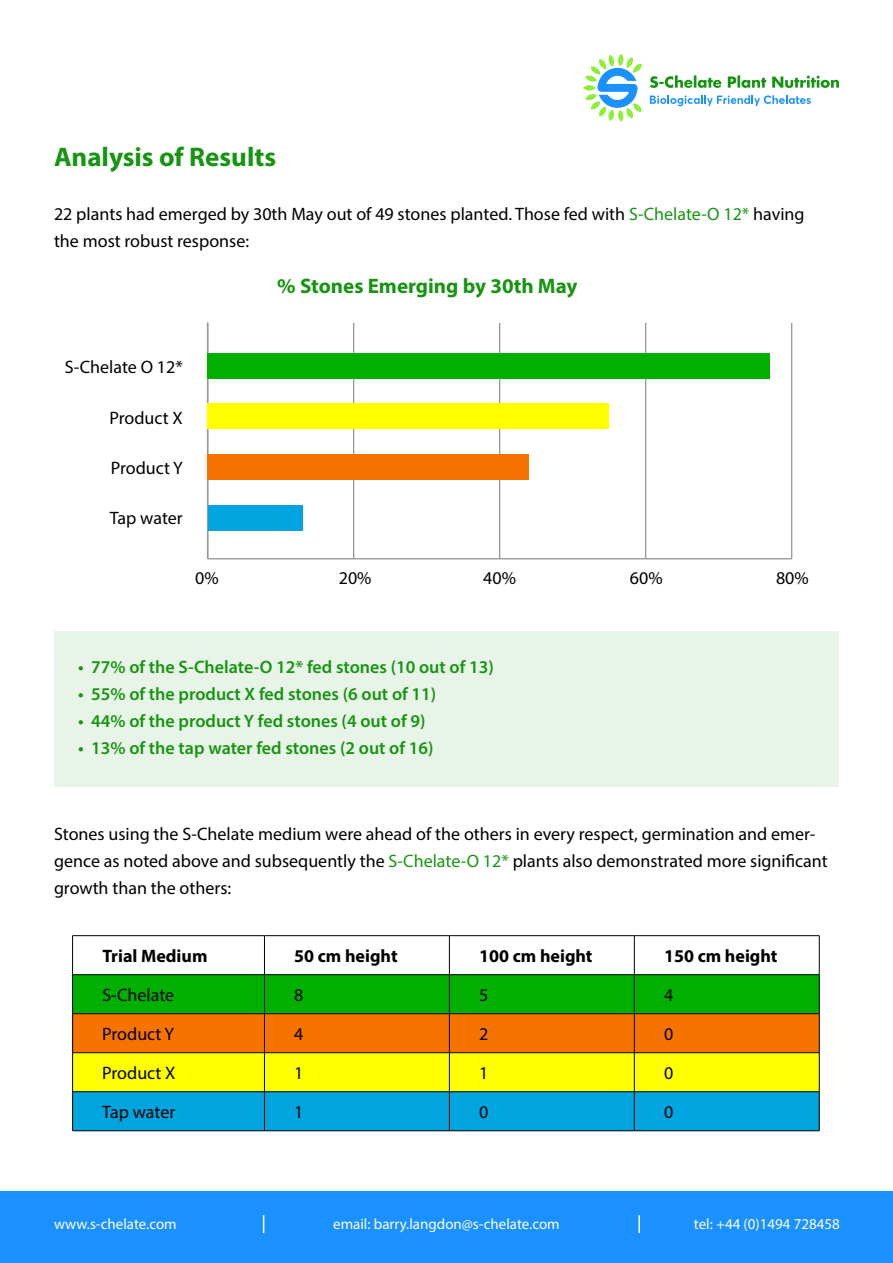
<style>
.page{position:relative;width:893px;height:1263px;background:#fff}
.page>*{position:absolute;margin:0;border:0;box-sizing:border-box;transform-origin:0 0}
.t1{font:700 27px "Myriad Pro";color:#179412}
.t2{font:700 21px "Myriad Pro";color:#179412}
.t3{font:18px/27px "Myriad Pro";color:#000}
.t4{font:600 18px "Myriad Pro";color:#179412}
.t5{font:700 18px "Myriad Pro";color:#000}
.t6{font:15px "Myriad Pro";color:#fff}
.s1{color:#179412}
</style>
<div class="page">
<div style="left:0;top:1191px;width:893px;height:72px;background:#1a91ff"></div>
<svg style="left:638px;top:1215px;width:2px;height:18px"></svg>
<svg style="left:263px;top:1215px;width:1px;height:18px"></svg>
<svg style="left:650px;top:75px;width:189px;height:13px"></svg>
<svg style="left:583px;top:54px;width:59px;height:67px"></svg>
<svg style="left:650px;top:95px;width:161px;height:11px"></svg>
<div style="left:54px;top:631px;width:785px;height:156px;background:#e8f4e7"></div>
<svg style="left:73px;top:936px;width:746px;height:194px"></svg>
<hr style="left:72px;top:935px;width:192px;height:1px;background:#000">
<hr style="left:72px;top:936px;width:1px;height:38px;background:#000">
<hr style="left:264px;top:935px;width:185px;height:1px;background:#000">
<hr style="left:264px;top:936px;width:1px;height:38px;background:#000">
<hr style="left:449px;top:935px;width:185px;height:1px;background:#000">
<hr style="left:449px;top:936px;width:1px;height:38px;background:#000">
<hr style="left:634px;top:935px;width:185px;height:1px;background:#000">
<hr style="left:634px;top:936px;width:1px;height:38px;background:#000">
<hr style="left:819px;top:936px;width:1px;height:38px;background:#000">
<hr style="left:72px;top:974px;width:192px;height:1px;background:#000">
<hr style="left:72px;top:975px;width:1px;height:38px;background:#000">
<hr style="left:264px;top:974px;width:185px;height:1px;background:#000">
<hr style="left:264px;top:975px;width:1px;height:38px;background:#000">
<hr style="left:449px;top:974px;width:185px;height:1px;background:#000">
<hr style="left:449px;top:975px;width:1px;height:38px;background:#000">
<hr style="left:634px;top:974px;width:185px;height:1px;background:#000">
<hr style="left:634px;top:975px;width:1px;height:38px;background:#000">
<hr style="left:819px;top:975px;width:1px;height:38px;background:#000">
<hr style="left:72px;top:1013px;width:192px;height:1px;background:#000">
<hr style="left:72px;top:1014px;width:1px;height:38px;background:#000">
<hr style="left:264px;top:1013px;width:185px;height:1px;background:#000">
<hr style="left:264px;top:1014px;width:1px;height:38px;background:#000">
<hr style="left:449px;top:1013px;width:185px;height:1px;background:#000">
<hr style="left:449px;top:1014px;width:1px;height:38px;background:#000">
<hr style="left:634px;top:1013px;width:185px;height:1px;background:#000">
<hr style="left:634px;top:1014px;width:1px;height:38px;background:#000">
<hr style="left:819px;top:1014px;width:1px;height:38px;background:#000">
<hr style="left:72px;top:1052px;width:192px;height:1px;background:#000">
<hr style="left:72px;top:1053px;width:1px;height:38px;background:#000">
<hr style="left:264px;top:1052px;width:185px;height:1px;background:#000">
<hr style="left:264px;top:1053px;width:1px;height:38px;background:#000">
<hr style="left:449px;top:1052px;width:185px;height:1px;background:#000">
<hr style="left:449px;top:1053px;width:1px;height:38px;background:#000">
<hr style="left:634px;top:1052px;width:185px;height:1px;background:#000">
<hr style="left:634px;top:1053px;width:1px;height:38px;background:#000">
<hr style="left:819px;top:1053px;width:1px;height:38px;background:#000">
<hr style="left:72px;top:1091px;width:192px;height:1px;background:#000">
<hr style="left:72px;top:1092px;width:1px;height:38px;background:#000">
<hr style="left:264px;top:1091px;width:185px;height:1px;background:#000">
<hr style="left:264px;top:1092px;width:1px;height:38px;background:#000">
<hr style="left:449px;top:1091px;width:185px;height:1px;background:#000">
<hr style="left:449px;top:1092px;width:1px;height:38px;background:#000">
<hr style="left:634px;top:1091px;width:185px;height:1px;background:#000">
<hr style="left:634px;top:1092px;width:1px;height:38px;background:#000">
<hr style="left:819px;top:1092px;width:1px;height:38px;background:#000">
<hr style="left:72px;top:1130px;width:192px;height:1px;background:#000">
<hr style="left:264px;top:1130px;width:185px;height:1px;background:#000">
<hr style="left:449px;top:1130px;width:185px;height:1px;background:#000">
<hr style="left:634px;top:1130px;width:185px;height:1px;background:#000">
<hr style="left:208px;top:558px;width:584px;height:1px;background:#9a9a9a">
<hr style="left:353px;top:323px;width:1px;height:236px;background:#9a9a9a">
<hr style="left:499px;top:323px;width:1px;height:236px;background:#9a9a9a">
<hr style="left:645px;top:323px;width:1px;height:236px;background:#9a9a9a">
<hr style="left:791px;top:323px;width:1px;height:236px;background:#9a9a9a">
<hr style="left:207px;top:323px;width:1px;height:236px;background:#9a9a9a">
<div style="left:208px;top:505px;width:95px;height:25px;background:#00a4de"></div>
<div style="left:208px;top:454px;width:321px;height:26px;background:#f77300"></div>
<div style="left:208px;top:404px;width:401px;height:25px;background:#ff0"></div>
<div style="left:208px;top:353px;width:562px;height:25px;background:#00af00"></div>
<h1 class="t1" style="left:54px;top:139px;width:224px">Analysis of Results</h1>
<p class="t3" style="left:54px;top:200px;width:752px">22 plants had emerged by 30th May out of 49 stones planted. Those fed with <span class="s1">S-Chelate-O 12*</span> having the most robust response:</p>
<p class="t2" style="left:277px;top:272px;width:302px">% Stones Emerging by 30th May</p>
<p class="t3" style="left:65px;top:353px;width:119px">S-Chelate O 12*</p>
<p class="t3" style="left:110px;top:405px;width:75px">Product X</p>
<p class="t3" style="left:111px;top:454px;width:73px">Product Y</p>
<p class="t3" style="left:110px;top:504px;width:75px">Tap water</p>
<p class="t3" style="left:195px;top:564px;width:25px">0%</p>
<p class="t3" style="left:339px;top:564px;width:34px">20%</p>
<p class="t3" style="left:483px;top:564px;width:34px">40%</p>
<p class="t3" style="left:630px;top:564px;width:34px">60%</p>
<p class="t3" style="left:776px;top:564px;width:34px">80%</p>
<p class="t4" style="left:78px;top:656px;width:417px">• 77% of the S-Chelate-O 12* fed stones (10 out of 13)</p>
<p class="t4" style="left:78px;top:683px;width:360px">• 55% of the product X fed stones (6 out of 11)</p>
<p class="t4" style="left:78px;top:710px;width:349px">• 44% of the product Y fed stones (4 out of 9)</p>
<p class="t4" style="left:78px;top:737px;width:357px">• 13% of the tap water fed stones (2 out of 16)</p>
<p class="t3" style="left:54px;top:820px;width:775px">Stones using the S-Chelate medium were ahead of the others in every respect, germination and emer&shy;gence as noted above and subsequently the <span class="s1">S-Chelate-O 12*</span> plants also demonstrated more significant growth than the others:</p>
<p class="t5" style="left:102px;top:944px;width:107px">Trial Medium</p>
<p class="t5" style="left:294px;top:944px;width:105px">50 cm height</p>
<p class="t5" style="left:479px;top:944px;width:115px">100 cm height</p>
<p class="t5" style="left:664px;top:944px;width:115px">150 cm height</p>
<p class="t3" style="left:102px;top:981px;width:73px">S-Chelate</p>
<p class="t3" style="left:294px;top:981px;width:11px">8</p>
<p class="t3" style="left:479px;top:981px;width:11px">5</p>
<p class="t3" style="left:664px;top:981px;width:11px">4</p>
<p class="t3" style="left:102px;top:1020px;width:73px">Product Y</p>
<p class="t3" style="left:294px;top:1020px;width:11px">4</p>
<p class="t3" style="left:479px;top:1020px;width:11px">2</p>
<p class="t3" style="left:664px;top:1020px;width:11px">0</p>
<p class="t3" style="left:102px;top:1059px;width:75px">Product X</p>
<p class="t3" style="left:294px;top:1059px;width:11px">1</p>
<p class="t3" style="left:479px;top:1059px;width:11px">1</p>
<p class="t3" style="left:664px;top:1059px;width:11px">0</p>
<p class="t3" style="left:102px;top:1098px;width:75px">Tap water</p>
<p class="t3" style="left:294px;top:1098px;width:11px">1</p>
<p class="t3" style="left:479px;top:1098px;width:11px">0</p>
<p class="t3" style="left:664px;top:1098px;width:11px">0</p>
<p class="t6" style="left:54px;top:1215px;width:124px">www.s-chelate.com</p>
<p class="t6" style="left:333px;top:1215px;width:228px">email: barry.langdon@s-chelate.com</p>
<p class="t6" style="left:694px;top:1215px;width:148px">tel: +44 (0)1494 728458</p>
</div>
